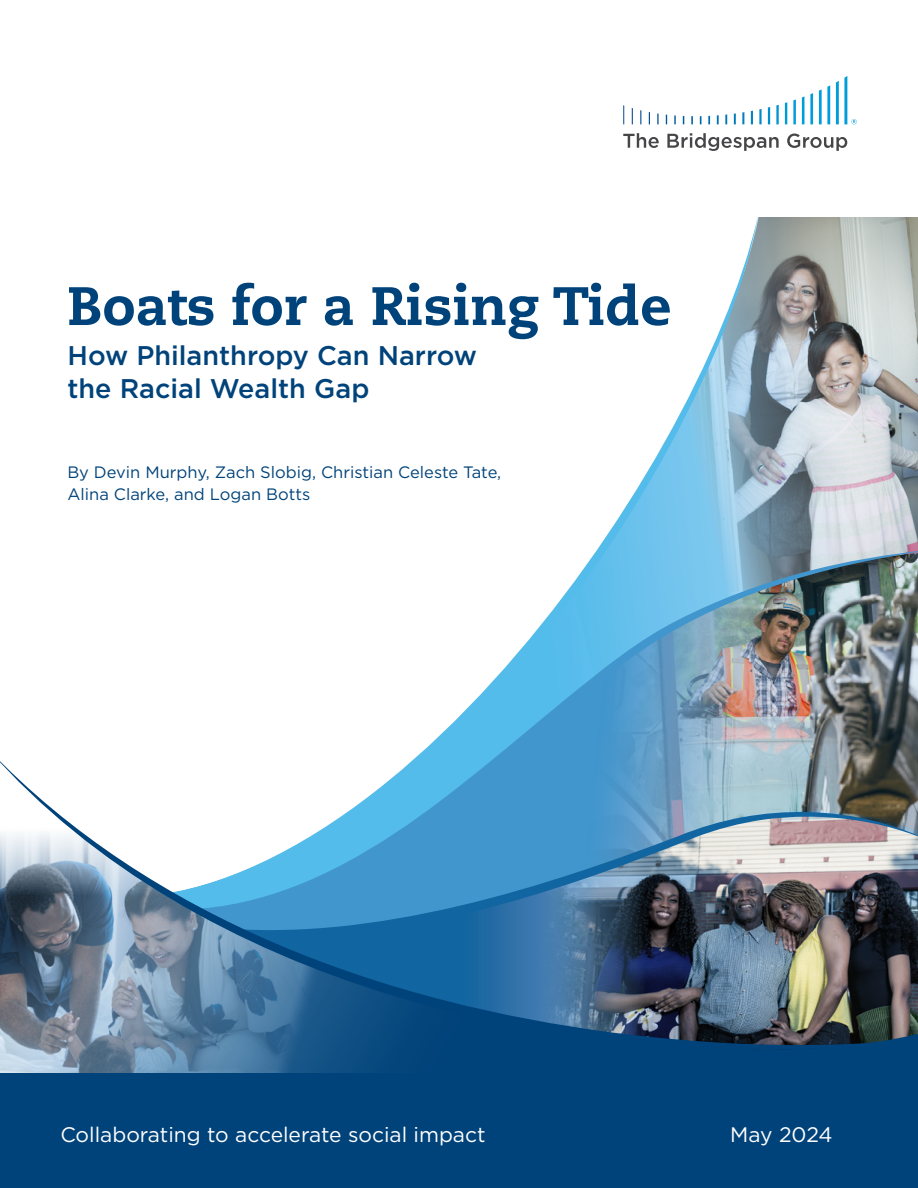
<style>
.page{position:relative;width:918px;height:1188px;background:#fff}
.page>*{position:absolute;margin:0;border:0;box-sizing:border-box;transform-origin:0 0}
.Heading_1{font:800 54px "Caecilia LT Std";color:#00437a}
.Heading_1-2{font:500 27px/33px "Gotham";color:#00437a}
.t1{font:21px "Gotham";color:#fff}
.t2{font:16.5px/22.5px "Gotham";color:#00437a}
</style>
<div class="page">
<svg style="left:757px;top:217px;width:161px;height:333px;background:#adb3b6"></svg>
<svg style="left:597px;top:218px;width:161px;height:332px"></svg>
<img style="left:424px;top:550px;width:494px;height:200px">
<img style="left:0;top:750px;width:918px;height:321px">
<div style="left:0;top:1073px;width:918px;height:115px;background:#00437a"></div>
<svg style="left:623px;top:133px;width:36px;height:15px"></svg>
<svg style="left:787px;top:134px;width:60px;height:17px"></svg>
<svg style="left:667px;top:133px;width:112px;height:18px"></svg>
<svg style="left:623px;top:76px;width:234px;height:48px"></svg>
<p class="Heading_1" style="left:68px;top:273px;width:605px">Boats for a Rising Tide</p>
<p class="Heading_1-2" style="left:68px;top:338px;width:411px">How Philanthropy Can Narrow the Racial Wealth Gap</p>
<p class="t2" style="left:68px;top:460px;width:435px">By Devin Murphy, Zach Slobig, Christian Celeste Tate,<br>Alina Clarke, and Logan Botts</p>
<p class="t1" style="left:60px;top:1121px;width:427px">Collaborating to accelerate social impact</p>
<p class="t1" style="left:730px;top:1121px;width:104px">May 2024</p>
</div>
